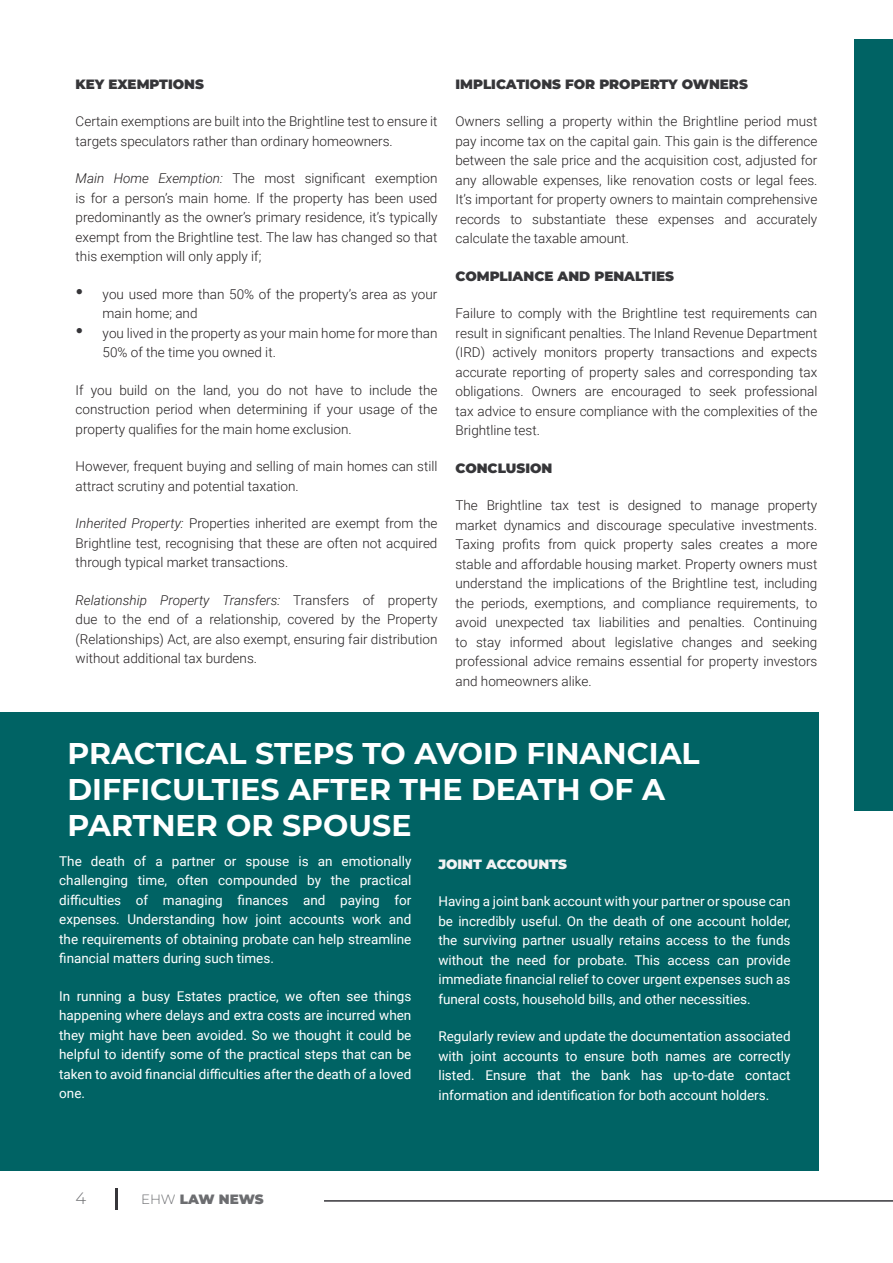
<style>
.page{position:relative;width:893px;height:1263px;background:#fff}
.page>*{position:absolute;margin:0;border:0;box-sizing:border-box;transform-origin:0 0}
.t1{font:700 30px/36px "Montserrat";color:#fff}
.t2{font:300 16.5px "Montserrat";color:#6c6d70}
.Body_Text{font:300 13.5px/19.5px "Roboto";color:#231f20;text-align:justify}
.Body_Text-2{font:13.5px/19.5px "Roboto";color:#fff;text-align:justify}
.Body_Section_Heading{font:900 13.5px "Montserrat";color:#363639}
.Body_Section_Heading-2{font:900 13.5px "Montserrat";color:#f2f3f4}
.t3{font:900 13.5px "Montserrat";letter-spacing:-.01em;color:#6c6d70}
.s1{font-style:italic}
.s2{font-family:"Montserrat";font-weight:700;font-size:21px;color:#363539}
.s3{font-weight:300}
</style>
<div class="page">
<hr style="left:115px;top:1188px;width:3px;height:22px;background:#363539">
<hr style="left:324px;top:1200px;width:569px;height:2px;background:#363539">
<div style="left:854px;top:39px;width:39px;height:771px;background:#006364"></div>
<div style="left:0;top:712px;width:818px;height:459px;background:#006364"></div>
<p class="Body_Section_Heading" style="left:76px;top:74px;width:130px">KEY EXEMPTIONS</p>
<p class="Body_Text" style="left:76px;top:111px;width:363px">Certain exemptions are built into the Brightline test to ensure it targets speculators rather than ordinary homeowners.</p>
<p class="Body_Text" style="left:76px;top:168px;width:363px"><span class="s1">Main Home Exemption:</span> The most significant exemption is for a person’s main home. If the property has been used predominantly as the owner’s primary residence, it’s typically exempt from the Brightline test. The law has changed so that this exemption will only apply if;</p>
<p class="Body_Text" style="left:103px;top:284px;width:336px;text-indent:-27px"><span class="s2">•</span> you used more than 50% of the property’s area as your main home; and</p>
<p class="Body_Text" style="left:103px;top:323px;width:336px;text-indent:-27px"><span class="s2">•</span> you lived in the property as your main home for more than<br>50% of the time you owned it.</p>
<p class="Body_Text" style="left:76px;top:380px;width:363px">If you build on the land, you do not have to include the construction period when determining if your usage of the property qualifies for the main home exclusion.</p>
<p class="Body_Text" style="left:76px;top:456px;width:363px">However, frequent buying and selling of main homes can still attract scrutiny and potential taxation.</p>
<p class="Body_Text" style="left:76px;top:513px;width:363px"><span class="s1">Inherited Property:</span> Properties inherited are exempt from the Brightline test, recognising that these are often not acquired through typical market transactions.</p>
<p class="Body_Text" style="left:76px;top:590px;width:363px"><span class="s1">Relationship Property Transfers:</span> Transfers of property due to the end of a relationship, covered by the Property (Relationships) Act, are also exempt, ensuring fair distribution without additional tax burdens.</p>
<p class="Body_Section_Heading" style="left:455px;top:74px;width:294px">IMPLICATIONS FOR PROPERTY OWNERS</p>
<p class="Body_Text" style="left:455px;top:111px;width:363px">Owners selling a property within the Brightline period must pay income tax on the capital gain. This gain is the difference between the sale price and the acquisition cost, adjusted for any allowable expenses, like renovation costs or legal fees.<br>It’s important for property owners to maintain comprehensive records to substantiate these expenses and accurately calculate the taxable amount.</p>
<p class="Body_Section_Heading" style="left:455px;top:266px;width:220px">COMPLIANCE AND PENALTIES</p>
<p class="Body_Text" style="left:455px;top:303px;width:363px">Failure to comply with the Brightline test requirements can result in significant penalties. The Inland Revenue Department (IRD) actively monitors property transactions and expects accurate reporting of property sales and corresponding tax obligations. Owners are encouraged to seek professional tax advice to ensure compliance with the complexities of the Brightline test.</p>
<p class="Body_Section_Heading" style="left:455px;top:458px;width:98px">CONCLUSION</p>
<p class="Body_Text" style="left:455px;top:495px;width:363px">The Brightline tax test is designed to manage property market dynamics and discourage speculative investments.<br>Taxing profits from quick property sales creates a more stable and affordable housing market. Property owners must understand the implications of the Brightline test, including the periods, exemptions, and compliance requirements, to avoid unexpected tax liabilities and penalties. Continuing to stay informed about legislative changes and seeking professional advice remains essential for property investors and homeowners alike.</p>
<p class="t1" style="left:68px;top:734px;width:634px">PRACTICAL STEPS TO AVOID FINANCIAL<br>DIFFICULTIES AFTER THE DEATH OF A<br>PARTNER OR SPOUSE</p>
<p class="Body_Text-2" style="left:59px;top:851px;width:354px">The death of a partner or spouse is an emotionally challenging time, often compounded by the practical difficulties of managing finances and paying for expenses. Understanding how joint accounts work and the requirements of obtaining probate can help streamline financial matters during such times.</p>
<p class="Body_Text-2" style="left:59px;top:986px;width:354px">In running a busy Estates practice, we often see things happening where delays and extra costs are incurred when they might have been avoided. So we thought it could be helpful to identify some of the practical steps that can be taken to avoid financial difficulties after the death of a loved one.</p>
<p class="Body_Section_Heading-2" style="left:438px;top:854px;width:130px">JOINT ACCOUNTS</p>
<p class="Body_Text-2" style="left:438px;top:891px;width:354px">Having a joint bank account with your partner or spouse can be incredibly useful. On the death of one account holder, the surviving partner usually retains access to the funds without the need for probate. This access can provide immediate financial relief to cover urgent expenses such as funeral costs, household bills, and other necessities.</p>
<p class="Body_Text-2" style="left:438px;top:1026px;width:354px">Regularly review and update the documentation associated with joint accounts to ensure both names are correctly listed. Ensure that the bank has up-to-date contact information and identification for both account holders.</p>
<p class="t2" style="left:76px;top:1187px;width:12px">4</p>
<p class="t3" style="left:141px;top:1189px;width:124px"><span class="s3">EHW</span> LAW NEWS</p>
</div>
